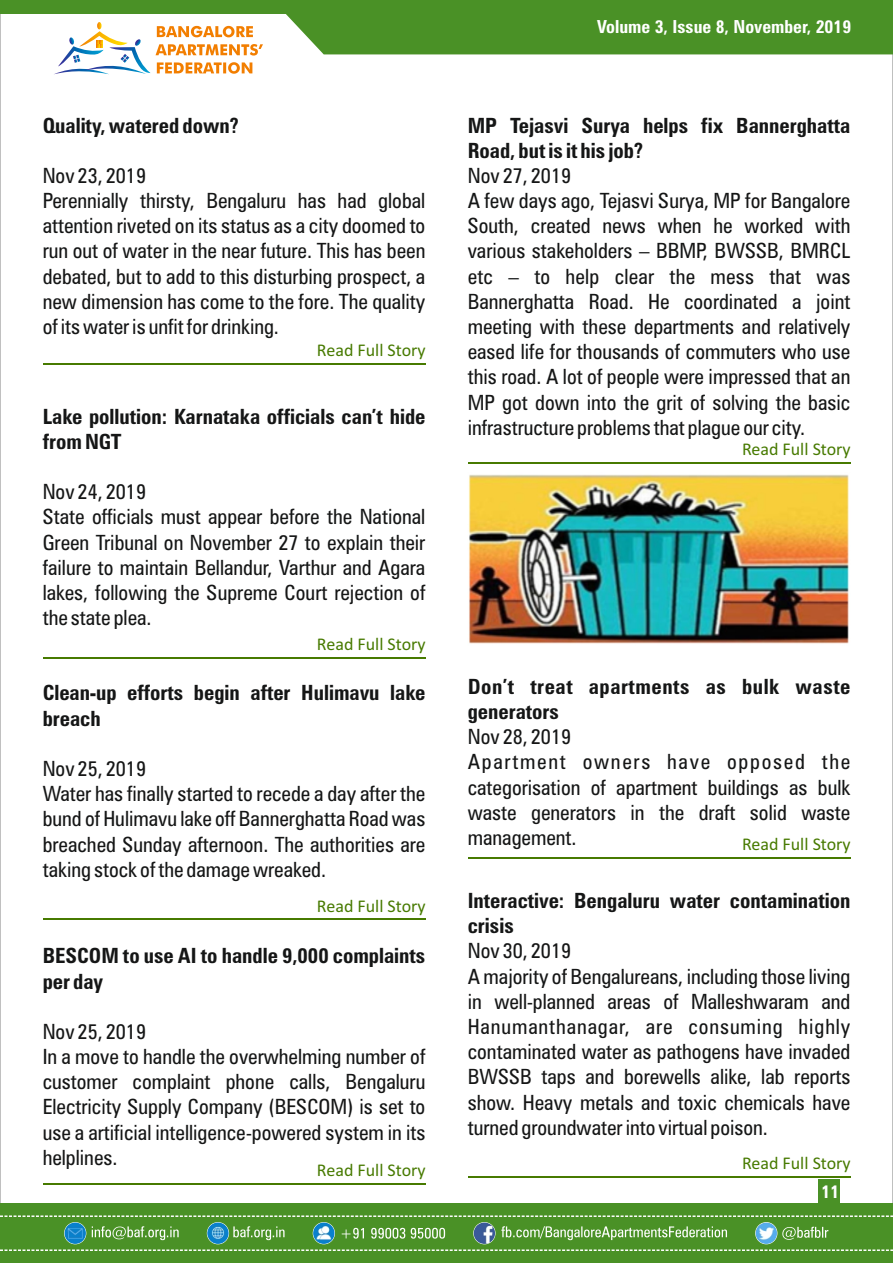
<style>
.page{position:relative;width:893px;height:1263px;background:#fff}
.page>*{position:absolute;margin:0;border:0;box-sizing:border-box;transform-origin:0 0}
.t1{font:condensed 21px/25.2px "Zurich BT";color:#151616}
.t2{font:700 condensed 21px/25.2px "Zurich BT";color:#151616}
.t3{font:700 condensed 21px/25.2px "Zurich BT";letter-spacing:.025em;color:#151616}
.t4{font:18px "Calibri";color:#477a00}
.t5{font:700 condensed 18px "Zurich BT";color:#fff}
</style>
<div class="page">
<div style="left:286px;top:14px;width:607px;height:40px;background:#4a9126"></div>
<div style="left:0;top:0;width:893px;height:14px;background:#4a9126"></div>
<svg style="left:54px;top:22px;width:209px;height:52px"></svg>
<hr style="left:468px;top:463px;width:382px;height:1px;background:#477a00">
<hr style="left:468px;top:857px;width:382px;height:2px;background:#477a00">
<hr style="left:468px;top:1176px;width:382px;height:1px;background:#477a00">
<img style="left:469px;top:474px;width:380px;height:170px">
<div style="left:818px;top:1179px;width:22px;height:26px;background:#4a9126"></div>
<hr style="left:43px;top:1183px;width:382px;height:2px;background:#477a00">
<hr style="left:43px;top:363px;width:382px;height:2px;background:#477a00">
<hr style="left:43px;top:657px;width:382px;height:1px;background:#477a00">
<hr style="left:43px;top:918px;width:382px;height:2px;background:#477a00">
<div style="left:0;top:1203px;width:893px;height:60px;background:#4a9126"></div>
<svg style="left:782px;top:1227px;width:46px;height:13px"></svg>
<div style="left:755px;top:1222px;width:22px;height:22px;border:1px solid #fff;border-radius:50%"></div>
<img style="left:756px;top:1222px;width:21px;height:22px;border-radius:50%">
<svg style="left:501px;top:1226px;width:226px;height:14px"></svg>
<div style="left:473px;top:1222px;width:22px;height:22px;border:1px solid #fff;border-radius:50%"></div>
<img style="left:474px;top:1222px;width:21px;height:22px;border-radius:50%">
<svg style="left:233px;top:1226px;width:52px;height:14px"></svg>
<img style="left:207px;top:1222px;width:22px;height:22px;border-radius:50%">
<svg style="left:342px;top:1228px;width:103px;height:10px"></svg>
<div style="left:313px;top:1222px;width:22px;height:22px;border:1px solid #fff;border-radius:50%"></div>
<img style="left:313px;top:1222px;width:21px;height:22px;border-radius:50%">
<div style="left:64px;top:1222px;width:22px;height:22px;border:1px solid #fff;border-radius:50%"></div>
<img style="left:65px;top:1222px;width:21px;height:22px;border-radius:50%">
<svg style="left:92px;top:1226px;width:87px;height:14px"></svg>
<svg style="left:0;top:1215px;width:893px;height:2px"></svg>
<svg style="left:0;top:1249px;width:893px;height:2px"></svg>
<p class="t2" style="left:43px;top:115px;width:197px">Quality, watered down?</p>
<p class="t1" style="left:43px;top:165px;width:384px">Nov 23, 2019<br>Perennially thirsty, Bengaluru has had global attention riveted on its status as a city doomed to run out of water in the near future. This has been debated, but to add to this disturbing prospect, a new dimension has come to the fore. The quality of its water is unfit for drinking.</p>
<p class="t4" style="left:317px;top:343px;width:110px">Read Full Story</p>
<p class="t2" style="left:43px;top:406px;width:384px">Lake pollution: Karnataka officials can’t hide from NGT</p>
<p class="t1" style="left:43px;top:481px;width:384px">Nov 24, 2019<br>State officials must appear before the National Green Tribunal on November 27 to explain their failure to maintain Bellandur, Varthur and Agara lakes, following the Supreme Court rejection of the state plea.</p>
<p class="t4" style="left:317px;top:636px;width:110px">Read Full Story</p>
<p class="t2" style="left:43px;top:682px;width:384px">Clean-up efforts begin after Hulimavu lake breach</p>
<p class="t1" style="left:43px;top:758px;width:384px">Nov 25, 2019<br>Water has finally started to recede a day after the bund of Hulimavu lake off Bannerghatta Road was breached Sunday afternoon. The authorities are taking stock of the damage wreaked.</p>
<p class="t4" style="left:317px;top:899px;width:110px">Read Full Story</p>
<p class="t2" style="left:43px;top:945px;width:384px">BESCOM to use AI to handle 9,000 complaints per day</p>
<p class="t1" style="left:43px;top:1021px;width:384px">Nov 25, 2019<br>In a move to handle the overwhelming number of customer complaint phone calls, Bengaluru Electricity Supply Company (BESCOM) is set to use a artificial intelligence-powered system in its helplines.</p>
<p class="t4" style="left:317px;top:1163px;width:110px">Read Full Story</p>
<p class="t5" style="left:597px;top:19px;width:256px">Volume 3, Issue 8, November, 2019</p>
<p class="t2" style="left:468px;top:115px;width:384px">MP Tejasvi Surya helps fix Bannerghatta<br>Road, but is it his job?</p>
<p class="t1" style="left:468px;top:165px;width:384px">Nov 27, 2019<br>A few days ago, Tejasvi Surya, MP for Bangalore South, created news when he worked with various stakeholders – BBMP, BWSSB, BMRCL etc – to help clear the mess that was Bannerghatta Road. He coordinated a joint meeting with these departments and relatively eased life for thousands of commuters who use this road. A lot of people were impressed that an MP got down into the grit of solving the basic infrastructure problems that plague our city.</p>
<p class="t4" style="left:742px;top:442px;width:110px">Read Full Story</p>
<p class="t3" style="left:468px;top:676px;width:384px">Don’t treat apartments as bulk waste generators</p>
<p class="t1" style="left:468px;top:726px;width:384px">Nov 28, 2019<br>Apartment owners have opposed the categorisation of apartment buildings as bulk waste generators in the draft solid waste management.</p>
<p class="t4" style="left:742px;top:836px;width:110px">Read Full Story</p>
<p class="t2" style="left:468px;top:890px;width:384px">Interactive: Bengaluru water contamination crisis</p>
<p class="t1" style="left:468px;top:940px;width:384px">Nov 30, 2019<br>A majority of Bengalureans, including those living in well-planned areas of Malleshwaram and Hanumanthanagar, are consuming highly contaminated water as pathogens have invaded BWSSB taps and borewells alike, lab reports show. Heavy metals and toxic chemicals have turned groundwater into virtual poison.</p>
<p class="t4" style="left:742px;top:1155px;width:110px">Read Full Story</p>
<p class="t5" style="left:821px;top:1184px;width:19px">11</p>
</div>
